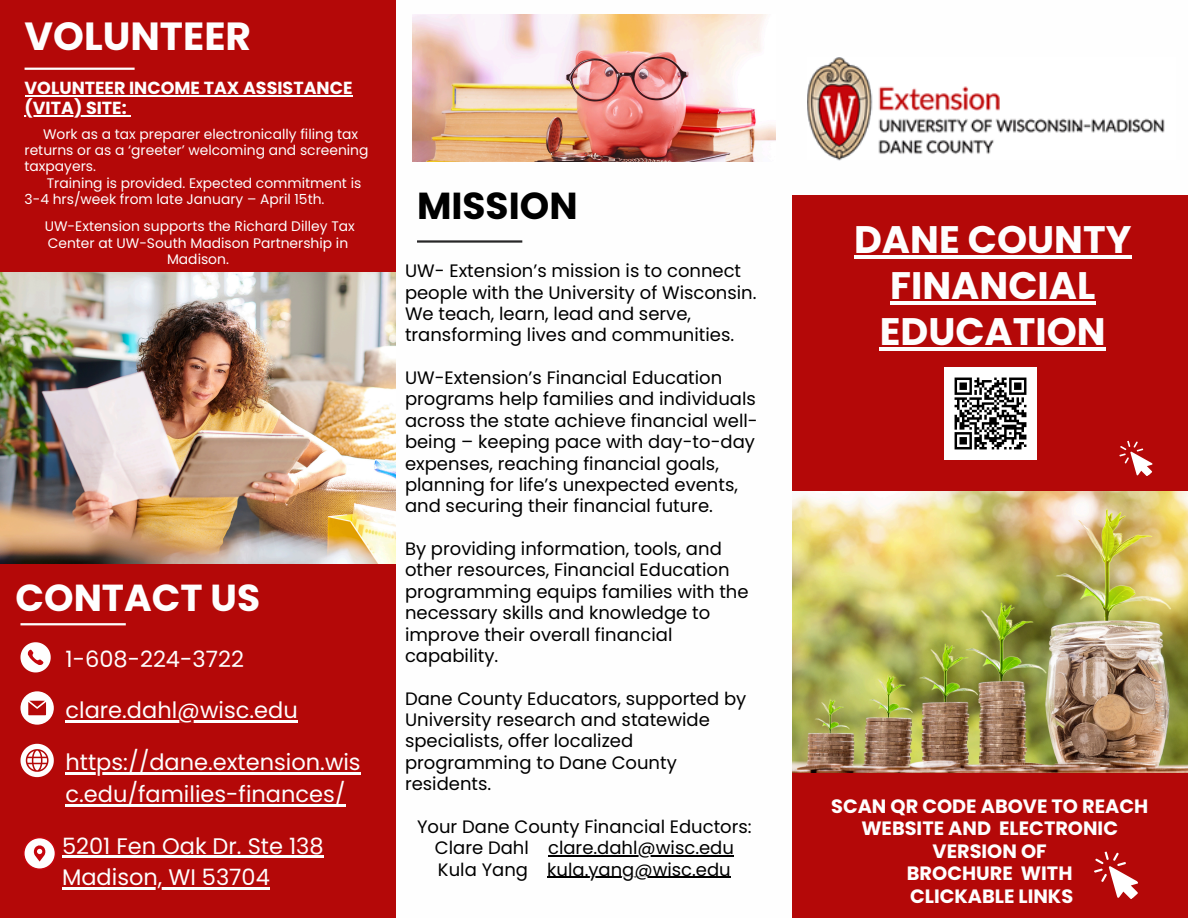
<style>
.page{position:relative;width:1188px;height:918px;background:#b40808}
.page>*{position:absolute;margin:0;border:0;box-sizing:border-box;transform-origin:0 0}
.t1{font:700 39.3px "Poppins";color:#fefefe}
.t2{font:700 38.4px/46.2px "Poppins";color:#fefefe;text-align:center}
.t3{font:700 37.5px "Poppins";color:#fefefe}
.t4{font:700 37.5px "Poppins";color:#000}
.t5{font:22.5px/31.5px "Poppins";color:#fefefe}
.t6{font:700 19.35px/22.5px "Poppins";color:#fefefe;text-align:center}
.t7{font:18px/21.3px "Poppins";color:#000}
.t8{font:700 17.55px/20.2px "Poppins";color:#fefefe}
.t9{font:13.8px/16.4px "Poppins";color:#fefefe}
</style>
<div class="page">
<div style="left:396px;top:0;width:396px;height:917px;background:#fefefe"></div>
<img style="left:412px;top:14px;width:363px;height:148px">
<img style="left:792px;top:491px;width:396px;height:282px">
<div style="left:792px;top:0;width:396px;height:195px;background:#fefefe"></div>
<svg style="left:20px;top:642px;width:31px;height:30px"></svg>
<svg style="left:20px;top:691px;width:34px;height:34px"></svg>
<svg style="left:20px;top:744px;width:34px;height:33px"></svg>
<svg style="left:23px;top:837px;width:33px;height:33px"></svg>
<img style="left:0;top:273px;width:396px;height:290px">
<hr style="left:417px;top:240px;width:105px;height:3px;background:#282728">
<hr style="left:20px;top:623px;width:106px;height:2px;background:#fefefe">
<hr style="left:25px;top:68px;width:110px;height:2px;background:#fefefe">
<img style="left:808px;top:58px;width:357px;height:103px">
<img style="left:944px;top:367px;width:92px;height:92px">
<hr style="left:548px;top:855px;width:186px;height:2px;background:#000">
<hr style="left:547px;top:877px;width:184px;height:1px;background:#000">
<hr style="left:854px;top:255px;width:278px;height:3px;background:#fefefe">
<hr style="left:890px;top:301px;width:205px;height:3px;background:#fefefe">
<hr style="left:880px;top:347px;width:226px;height:3px;background:#fefefe">
<hr style="left:65px;top:720px;width:233px;height:2px;background:#fefefe">
<hr style="left:65px;top:773px;width:296px;height:2px;background:#fefefe">
<hr style="left:65px;top:804px;width:281px;height:2px;background:#fefefe">
<hr style="left:62px;top:856px;width:262px;height:2px;background:#fefefe">
<hr style="left:62px;top:887px;width:208px;height:3px;background:#fefefe">
<hr style="left:25px;top:95px;width:328px;height:1px;background:#fefefe">
<hr style="left:25px;top:115px;width:102px;height:1px;background:#fefefe">
<svg style="left:1094px;top:851px;width:44px;height:48px"></svg>
<svg style="left:1119px;top:440px;width:34px;height:36px"></svg>
<h2 class="t1" style="left:25px;top:9px;width:228px">VOLUNTEER</h2>
<p class="t8" style="left:25px;top:78px;width:329px">VOLUNTEER INCOME TAX ASSISTANCE (VITA) SITE:</p>
<h2 class="t9" style="left:25px;top:126px;width:345px;text-indent:18px">Work as a tax preparer electronically filing tax returns or as a ‘greeter’ welcoming and screening taxpayers.</h2>
<p class="t9" style="left:25px;top:175px;width:338px;text-indent:22px">Training is provided. Expected commitment is<br>3-4 hrs/week from late January – April 15th.</p>
<h1 class="t9" style="left:45px;top:218px;width:312px;text-align:center">UW-Extension supports the Richard Dilley Tax<br>Center at UW-South Madison Partnership in<br>Madison.</h1>
<h1 class="t3" style="left:16px;top:572px;width:246px">CONTACT US</h1>
<p class="t5" style="left:65px;top:644px;width:180px">1-608-224-3722</p>
<h2 class="t5" style="left:65px;top:694px;width:234px">clare.dahl@wisc.edu</h2>
<p class="t5" style="left:65px;top:747px;width:297px">https://dane.extension.wis c.edu/families-finances/</p>
<h2 class="t5" style="left:62px;top:830px;width:263px">5201 Fen Oak Dr. Ste 138</h2>
<p class="t5" style="left:62px;top:861px;width:209px">Madison, WI 53704</p>
<p class="t4" style="left:417px;top:180px;width:162px">MISSION</p>
<h4 class="t7" style="left:405px;top:260px;width:353px">UW- Extension’s mission is to connect people with the University of Wisconsin.<br>We teach, learn, lead and serve, transforming lives and communities.</h4>
<h4 class="t7" style="left:405px;top:367px;width:354px">UW-Extension’s Financial Education programs help families and individuals across the state achieve financial well&shy;being – keeping pace with day-to-day expenses, reaching financial goals, planning for life’s unexpected events, and securing their financial future.</h4>
<h4 class="t7" style="left:405px;top:538px;width:345px">By providing information, tools, and other resources, Financial Education programming equips families with the necessary skills and knowledge to improve their overall financial capability.</h4>
<h4 class="t7" style="left:405px;top:688px;width:343px">Dane County Educators, supported by<br>University research and statewide specialists, offer localized programming to Dane County residents.</h4>
<h1 class="t7" style="left:435px;top:816px;width:318px;text-indent:-18px">Your Dane County Financial Eductors:<br>Clare Dahl</h1>
<p class="t7" style="left:548px;top:837px;width:187px">clare.dahl@wisc.edu</p>
<p class="t7" style="left:438px;top:859px;width:92px">Kula Yang</p>
<p class="t7" style="left:547px;top:859px;width:185px">kula.yang@wisc.edu</p>
<p class="t2" style="left:854px;top:216px;width:279px">DANE COUNTY<br>FINANCIAL<br>EDUCATION</p>
<p class="t6" style="left:831px;top:795px;width:319px">SCAN QR CODE ABOVE TO REACH<br>WEBSITE AND ELECTRONIC<br>VERSION OF<br>BROCHURE WITH<br>CLICKABLE LINKS</p>
</div>
